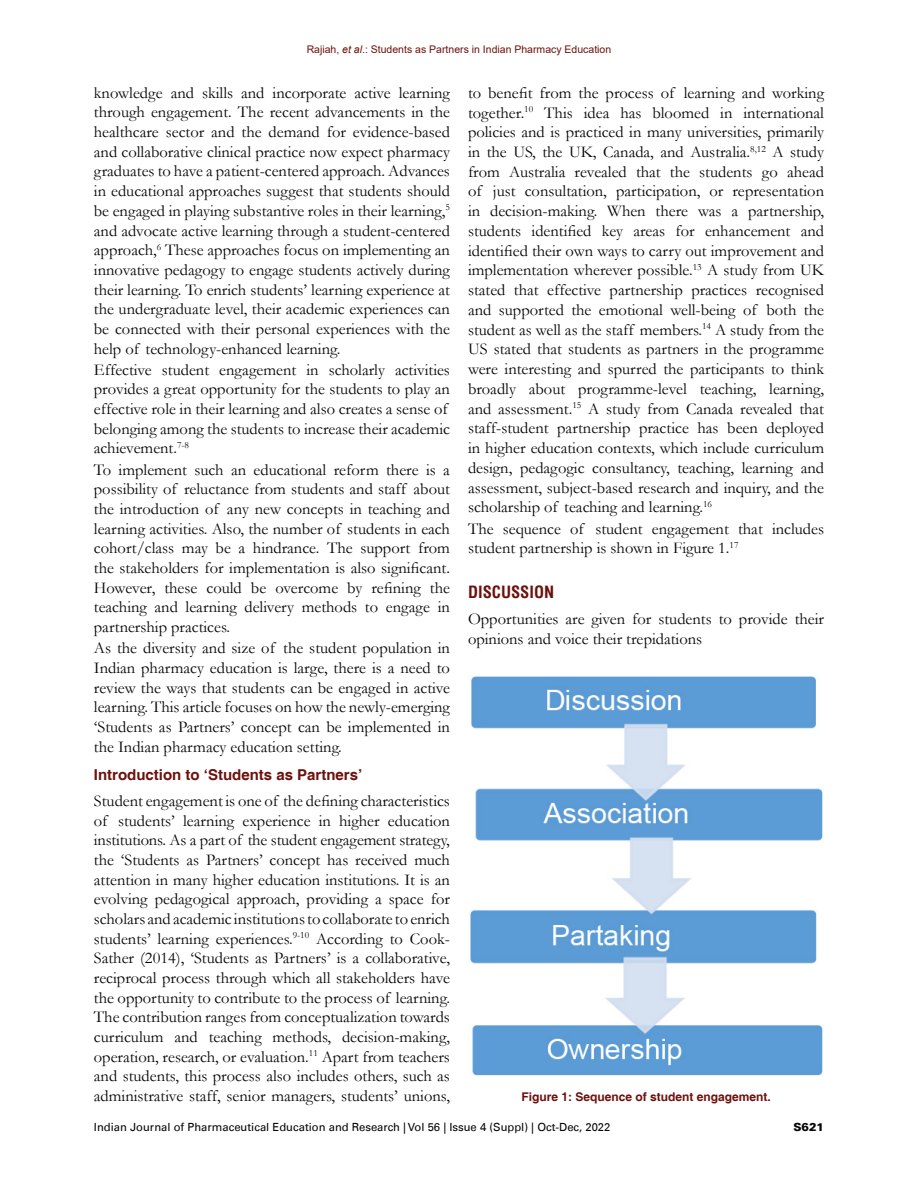
<style>
.page{position:relative;width:918px;height:1188px;background:#fff}
.page>*{position:absolute;margin:0;border:0;box-sizing:border-box;transform-origin:0 0}
.Body_Text{font:16.5px/19.6px "Garamond";color:#050406;text-align:justify}
.t1{font:700 condensed 16.5px "Helvetica";color:#6c120e}
.t2{font:700 15px "Helvetica";color:#6c120e}
.Fig_caption{font:700 12px "Helvetica";color:#6c120e}
.t3{font:11.25px "Univers LT";color:#050406}
.t4{font:900 11.25px "Univers LT";color:#050406}
.t5{font:10.5px "Arial";color:#6c120e}
.s1{font-style:italic}
</style>
<div class="page">
<img style="left:470px;top:676px;width:353px;height:400px">
<p class="t5" style="left:307px;top:42px;width:306px">Rajiah, <span class="s1">et al</span>.: Students as Partners in Indian Pharmacy Education</p>
<p class="Body_Text" style="left:94px;top:82px;width:358px">knowledge and skills and incorporate active learning through engagement. The recent advancements in the healthcare sector and the demand for evidence-based and collaborative clinical practice now expect pharmacy graduates to have a patient-centered approach. Advances in educational approaches suggest that students should be engaged in playing substantive roles in their learning,<sup>5 </sup>and advocate active learning through a student-centered approach,<sup>6</sup> These approaches focus on implementing an innovative pedagogy to engage students actively during their learning. To enrich students’ learning experience at the undergraduate level, their academic experiences can be connected with their personal experiences with the help of technology-enhanced learning.</p>
<p class="Body_Text" style="left:94px;top:359px;width:358px;text-align:left">Effective student engagement in scholarly activities provides a great opportunity for the students to play an effective role in their learning and also creates a sense of belonging among the students to increase their academic achievement.<sup>7-8</sup></p>
<p class="Body_Text" style="left:94px;top:459px;width:358px">To implement such an educational reform there is a possibility of reluctance from students and staff about the introduction of any new concepts in teaching and learning activities. Also, the number of students in each cohort/class may be a hindrance. The support from the stakeholders for implementation is also significant.<br>However, these could be overcome by refining the teaching and learning delivery methods to engage in partnership practices.</p>
<p class="Body_Text" style="left:94px;top:638px;width:358px">As the diversity and size of the student population in Indian pharmacy education is large, there is a need to review the ways that students can be engaged in active learning. This article focuses on how the newly-emerging ‘Students as Partners’ concept can be implemented in the Indian pharmacy education setting.</p>
<h2 class="t2" style="left:94px;top:766px;width:270px">Introduction to ‘Students as Partners’</h2>
<p class="Body_Text" style="left:94px;top:790px;width:358px">Student engagement is one of the defining characteristics of students’ learning experience in higher education institutions. As a part of the student engagement strategy, the ‘Students as Partners’ concept has received much attention in many higher education institutions. It is an evolving pedagogical approach, providing a space for scholars and academic institutions to collaborate to enrich students’ learning experiences.<sup>9-10</sup> According to Cook-Sather (2014), ‘Students as Partners’ is a collaborative, reciprocal process through which all stakeholders have the opportunity to contribute to the process of learning.<br>The contribution ranges from conceptualization towards curriculum and teaching methods, decision-making, operation, research, or evaluation.<sup>11</sup> Apart from teachers and students, this process also includes others, such as administrative staff, senior managers, students’ unions,</p>
<p class="Body_Text" style="left:468px;top:82px;width:358px">to benefit from the process of learning and working together.<sup>10</sup> This idea has bloomed in international policies and is practiced in many universities, primarily in the US, the UK, Canada, and Australia.<sup>8,12</sup> A study from Australia revealed that the students go ahead of just consultation, participation, or representation in decision-making. When there was a partnership, students identified key areas for enhancement and identified their own ways to carry out improvement and implementation wherever possible.<sup>13</sup> A study from UK stated that effective partnership practices recognised and supported the emotional well-being of both the student as well as the staff members.<sup>14</sup> A study from the US stated that students as partners in the programme were interesting and spurred the participants to think broadly about programme-level teaching, learning, and assessment.<sup>15</sup> A study from Canada revealed that staff-student partnership practice has been deployed in higher education contexts, which include curriculum design, pedagogic consultancy, teaching, learning and assessment, subject-based research and inquiry, and the scholarship of teaching and learning.<sup>16</sup></p>
<p class="Body_Text" style="left:468px;top:518px;width:358px">The sequence of student engagement that includes student partnership is shown in Figure 1.<sup>17</sup></p>
<h1 class="t1" style="left:468px;top:582px;width:88px">DISCUSSION</h1>
<p class="Body_Text" style="left:468px;top:609px;width:358px">Opportunities are given for students to provide their opinions and voice their trepidations</p>
<p class="Fig_caption" style="left:521px;top:1089px;width:251px">Figure 1: Sequence of student engagement.</p>
<p class="t3" style="left:94px;top:1120px;width:518px">Indian Journal of Pharmaceutical Education and Research | Vol 56 | Issue 4 (Suppl) | Oct-Dec, 2022</p>
<p class="t4" style="left:793px;top:1120px;width:32px">S621</p>
</div>
